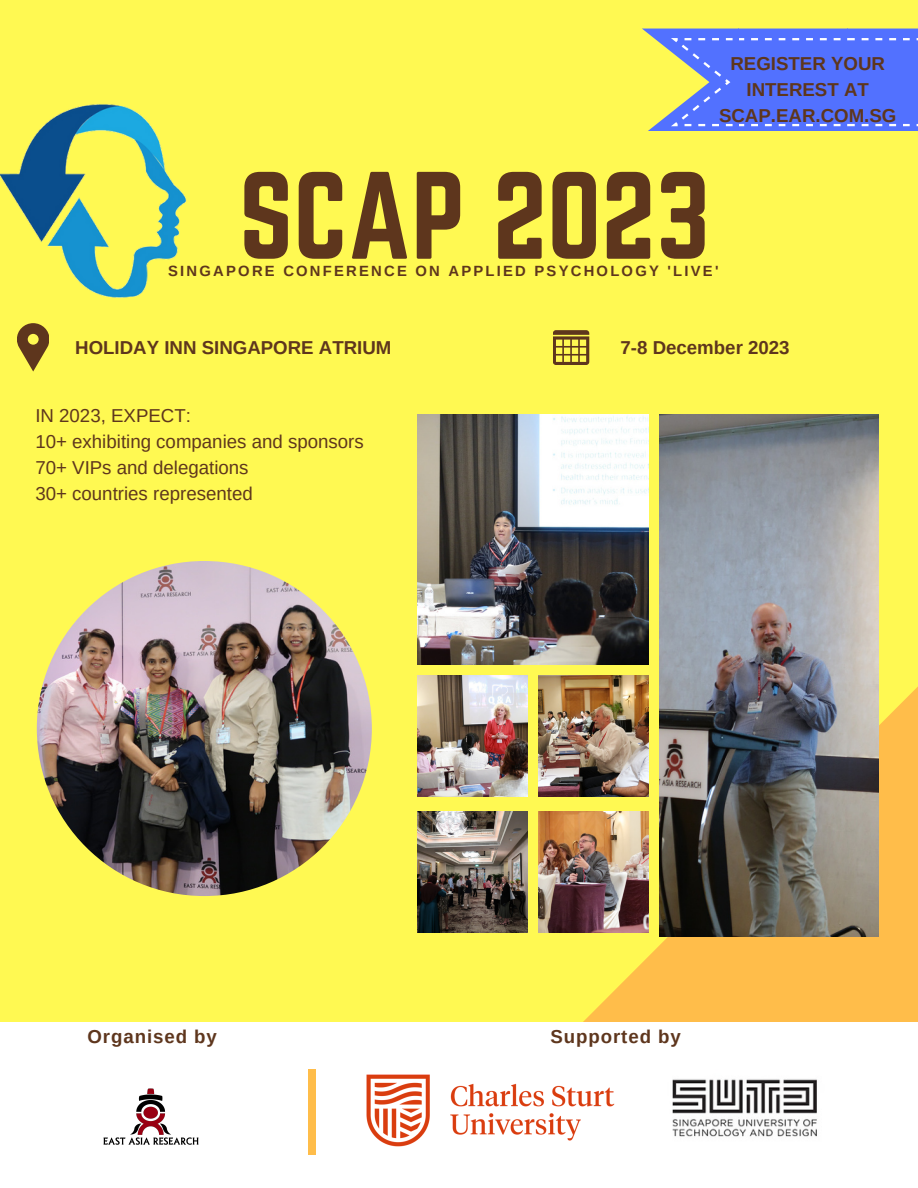
<style>
.page{position:relative;width:918px;height:1188px;background:#fff952}
.page>*{position:absolute;margin:0;border:0;box-sizing:border-box;transform-origin:0 0}
.t1{font:108.6px "Norwester";color:#5e361d}
.t2{font:18.75px/25.8px "Arimo";color:#5e361d}
.t3{font:700 18.75px/25.8px "Arimo";color:#5e361d;text-align:center}
.t4{font:700 18.75px "Arimo";letter-spacing:.05em;color:#5e361d}
.t5{font:700 14.85px "Arimo";letter-spacing:.15em;color:#5e361d}
</style>
<div class="page">
<svg style="left:642px;top:29px;width:276px;height:102px;background:#6c86e8"></svg>
<svg style="left:17px;top:323px;width:32px;height:49px"></svg>
<svg style="left:553px;top:330px;width:36px;height:35px"></svg>
<svg style="left:482px;top:414px;width:436px;height:609px"></svg>
<img style="left:0;top:104px;width:187px;height:194px">
<img style="left:417px;top:414px;width:231px;height:250px">
<img style="left:417px;top:675px;width:111px;height:122px">
<img style="left:539px;top:675px;width:109px;height:122px">
<img style="left:417px;top:811px;width:111px;height:122px">
<img style="left:539px;top:811px;width:109px;height:122px">
<img style="left:659px;top:414px;width:220px;height:522px">
<img style="left:37px;top:561px;width:335px;height:335px;border-radius:50%">
<div style="left:0;top:1023px;width:918px;height:165px;background:#fff"></div>
<img style="left:103px;top:1088px;width:96px;height:57px">
<div style="left:308px;top:1069px;width:8px;height:86px;background:#ffbd4a"></div>
<img style="left:672px;top:1079px;width:145px;height:58px">
<img style="left:366px;top:1074px;width:249px;height:73px">
<p class="t3" style="left:719px;top:51px;width:179px">REGISTER YOUR<br>INTEREST AT<br>SCAP.EAR.COM.SG</p>
<h1 class="t1" style="left:239px;top:150px;width:473px">SCAP 2023</h1>
<p class="t5" style="left:416px;top:262px;width:245px">ON APPLIED PSYCHOLOGY</p>
<p class="t5" style="left:668px;top:262px;width:53px">'LIVE'</p>
<p class="t5" style="left:168px;top:262px;width:240px">SINGAPORE CONFERENCE</p>
<p class="t3" style="left:75px;top:334px;width:318px">HOLIDAY INN SINGAPORE ATRIUM</p>
<p class="t3" style="left:621px;top:335px;width:171px">7-8 December 2023</p>
<p class="t2" style="left:35px;top:403px;width:330px">IN 2023, EXPECT:<br>10+ exhibiting companies and sponsors<br>70+ VIPs and delegations<br>30+ countries represented</p>
<p class="t4" style="left:87px;top:1026px;width:131px">Organised by</p>
<p class="t4" style="left:550px;top:1026px;width:132px">Supported by</p>
</div>
